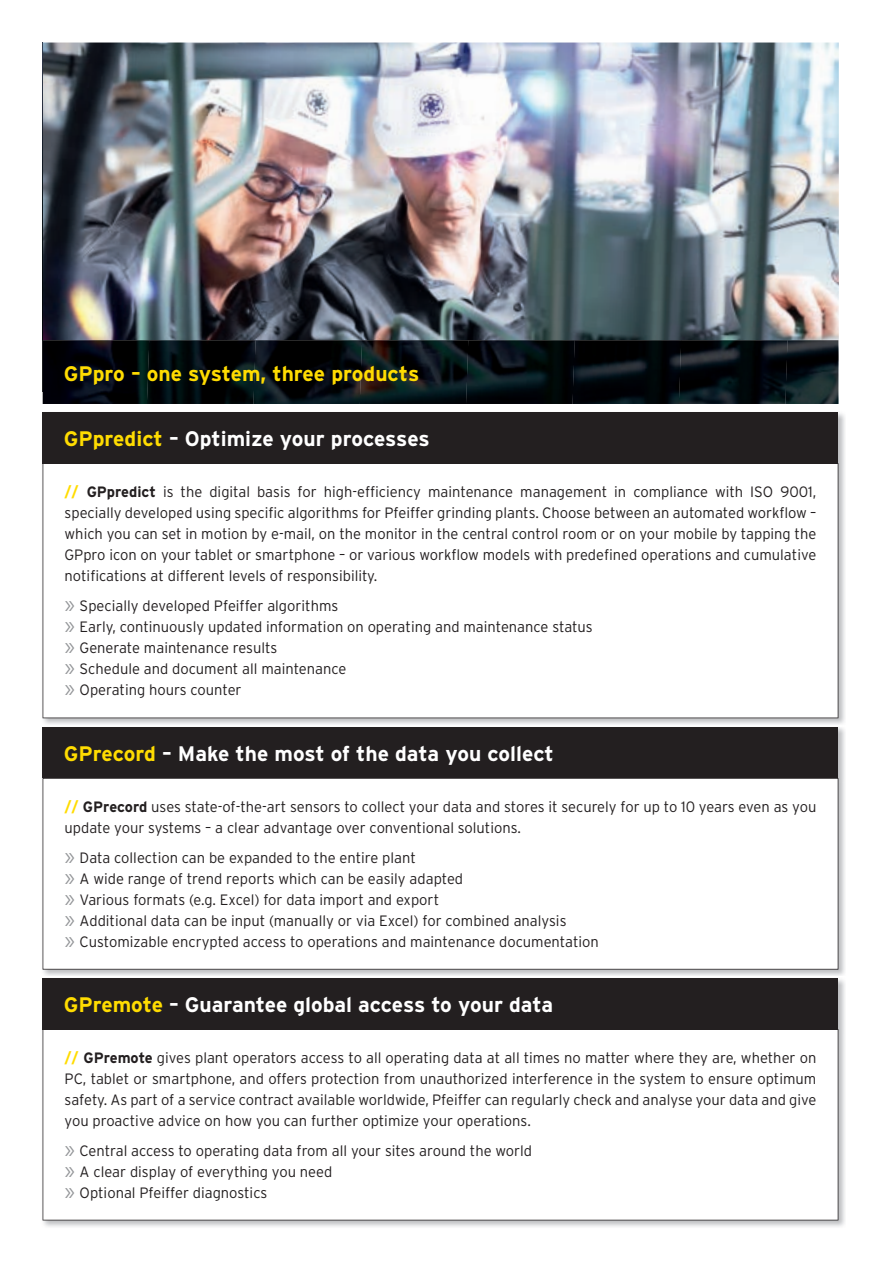
<style>
.page{position:relative;width:881px;height:1263px;background:#fff}
.page>*{position:absolute;margin:0;border:0;box-sizing:border-box;transform-origin:0 0}
.t1{font:700 21px "Interstate";color:#fff}
.t2{font:700 21px "Interstate";color:#ffdc01}
.t3{font:300 15px/21px "Interstate";color:#231f20}
.s1{color:#ffdc01}
.s2{font-weight:700;color:#ffdc01}
.s3{font-weight:700}
.s4{font-size:18.9px;color:#939598}
</style>
<div class="page">
<img style="left:43px;top:43px;width:795px;height:297px">
<img style="left:43px;top:340px;width:104px;height:64px">
<img style="left:147px;top:340px;width:106px;height:64px">
<img style="left:253px;top:340px;width:106px;height:64px">
<img style="left:359px;top:340px;width:107px;height:64px">
<img style="left:466px;top:340px;width:106px;height:64px">
<img style="left:572px;top:340px;width:106px;height:64px">
<img style="left:678px;top:340px;width:106px;height:64px">
<img style="left:784px;top:340px;width:54px;height:64px">
<img style="left:42px;top:412px;width:803px;height:815px">
<div style="left:43px;top:727px;width:795px;height:51px;background:#231f20"></div>
<svg style="left:43px;top:778px;width:795px;height:191px"></svg>
<img style="left:42px;top:725px;width:803px;height:1px">
<svg style="left:43px;top:463px;width:795px;height:255px"></svg>
<div style="left:43px;top:412px;width:795px;height:51px;background:#231f20"></div>
<img style="left:41px;top:977px;width:804px;height:1px">
<svg style="left:43px;top:1029px;width:795px;height:191px"></svg>
<div style="left:43px;top:978px;width:795px;height:51px;background:#231f20"></div>
<h1 class="t2" style="left:64px;top:361px;width:357px">GPpro – one system, three products</h1>
<h1 class="t1" style="left:64px;top:427px;width:367px"><span class="s1">GPpredict</span> – Optimize your processes</h1>
<p class="t3" style="left:65px;top:481px;width:753px;text-align:justify"><span class="s2">//</span> <span class="s3">GPpredict</span> is the digital basis for high-efficiency maintenance management in compliance with ISO 9001, specially developed using specific algorithms for Pfeiffer grinding plants. Choose between an automated workflow – which you can set in motion by e-mail, on the monitor in the central control room or on your mobile by tapping the GPpro icon on your tablet or smartphone – or various workflow models with predefined operations and cumulative notifications at different levels of responsibility.</p>
<p class="t3" style="left:65px;top:595px;width:529px"><span class="s4">»</span> Specially developed Pfeiffer algorithms<br><span class="s4">»</span> Early, continuously updated information on operating and maintenance status <span class="s4">»</span> Generate maintenance results<br><span class="s4">»</span> Schedule and document all maintenance<br><span class="s4">»</span> Operating hours counter</p>
<h1 class="t1" style="left:64px;top:742px;width:491px"><span class="s1">GPrecord</span> – Make the most of the data you collect</h1>
<p class="t3" style="left:65px;top:796px;width:753px"><span class="s2">//</span> <span class="s3">GPrecord</span> uses state-of-the-art sensors to collect your data and stores it securely for up to 10 years even as you update your systems – a clear advantage over conventional solutions.</p>
<p class="t3" style="left:65px;top:847px;width:535px"><span class="s4">»</span> Data collection can be expanded to the entire plant<br><span class="s4">»</span> A wide range of trend reports which can be easily adapted<br><span class="s4">»</span> Various formats (e.g. Excel) for data import and export<br><span class="s4">»</span> Additional data can be input (manually or via Excel) for combined analysis<br><span class="s4">»</span> Customizable encrypted access to operations and maintenance documentation</p>
<h1 class="t1" style="left:64px;top:993px;width:491px"><span class="s1">GPremote</span> – Guarantee global access to your data</h1>
<p class="t3" style="left:65px;top:1047px;width:753px;text-align:justify"><span class="s2">//</span> <span class="s3">GPremote</span> gives plant operators access to all operating data at all times no matter where they are, whether on PC, tablet or smartphone, and offers protection from unauthorized interference in the system to ensure optimum safety. As part of a service contract available worldwide, Pfeiffer can regularly check and analyse your data and give you proactive advice on how you can further optimize your operations.</p>
<p class="t3" style="left:65px;top:1140px;width:469px"><span class="s4">»</span> Central access to operating data from all your sites around the world <span class="s4">»</span> A clear display of everything you need<br><span class="s4">»</span> Optional Pfeiffer diagnostics</p>
</div>
